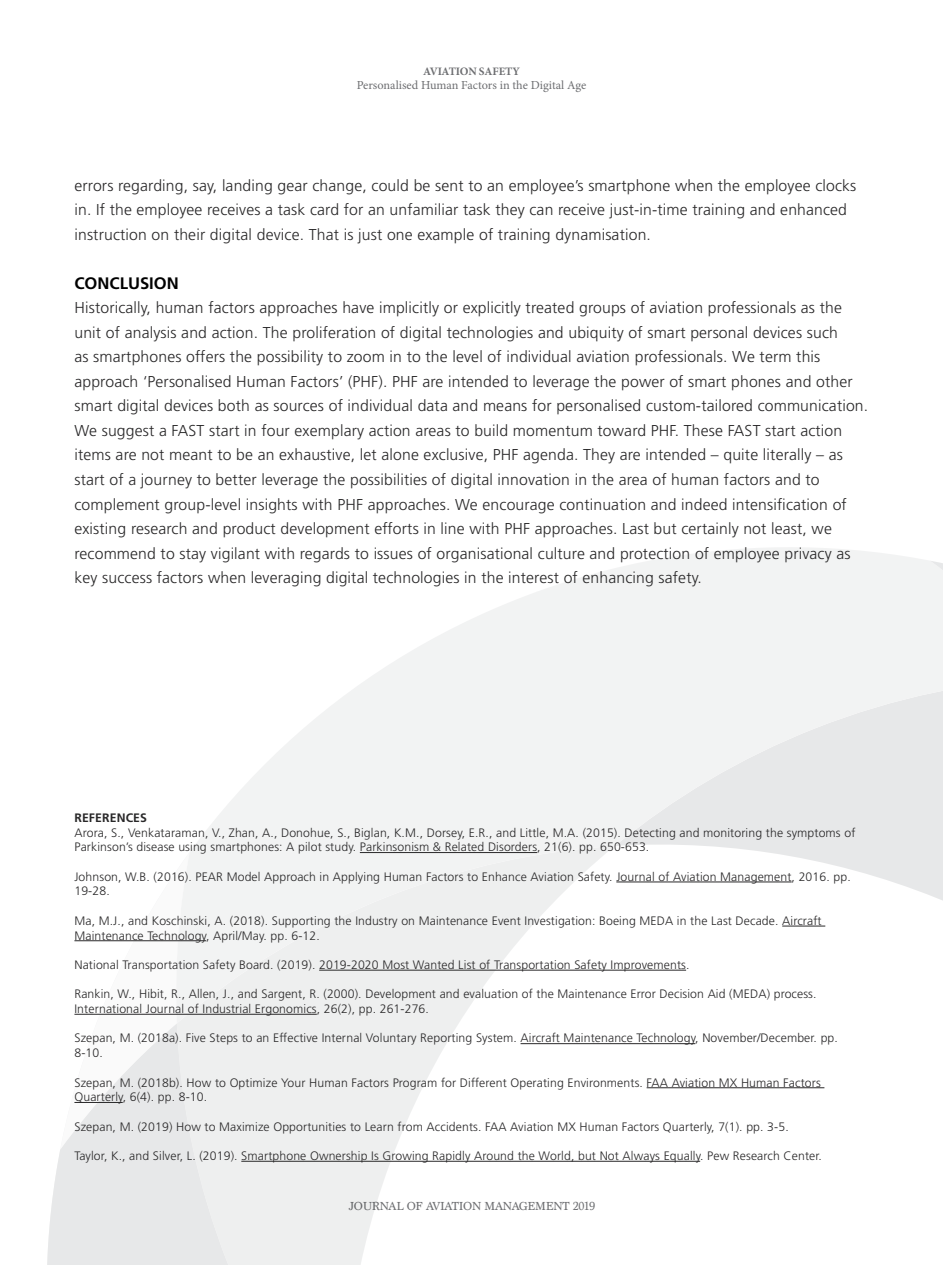
<style>
.page{position:relative;width:943px;height:1265px;background:#fff}
.page>*{position:absolute;margin:0;border:0;box-sizing:border-box;transform-origin:0 0}
.t1{font:700 16.62px "Frutiger";color:#000}
.t2{font:300 15.75px/24.5px "Frutiger";letter-spacing:.01em;color:#292829}
.t3{font:300 12.25px/14.7px "Frutiger";letter-spacing:.01em;color:#292829}
.t4{font:12.25px "Minion Pro";color:#6d6e71}
.t5{font:12.25px "Marion";letter-spacing:-.02em;color:#6d6e71}
.t6{font:700 12.25px "Frutiger";letter-spacing:.01em;color:#292829}
.t7{font:700 11.38px "Minion Pro";letter-spacing:-.015em;color:#6d6e71}
</style>
<div class="page">
<svg style="left:47px;top:1023px;width:476px;height:242px;fill:#eeefef"></svg>
<svg style="left:190px;top:547px;width:752px;height:476px;fill:#f2f3f3"></svg>
<svg style="left:60px;top:855px;width:130px;height:295px"></svg>
<div style="left:930px;top:561px;width:12px;height:129px;background:#f2f3f3"></div>
<hr style="left:360px;top:852px;width:177px;height:1px;background:#292829">
<hr style="left:616px;top:882px;width:175px;height:1px;background:#292829">
<hr style="left:782px;top:926px;width:43px;height:1px;background:#292829">
<hr style="left:74px;top:940px;width:132px;height:1px;background:#292829">
<hr style="left:319px;top:970px;width:367px;height:1px;background:#292829">
<hr style="left:74px;top:1014px;width:243px;height:1px;background:#292829">
<hr style="left:520px;top:1043px;width:175px;height:1px;background:#292829">
<hr style="left:646px;top:1087px;width:178px;height:1px;background:#292829">
<hr style="left:74px;top:1102px;width:49px;height:1px;background:#292829">
<hr style="left:241px;top:1161px;width:459px;height:1px;background:#292829">
<p class="t7" style="left:423px;top:63px;width:98px">AVIATION SAFETY</p>
<p class="t4" style="left:356px;top:77px;width:231px">Personalised Human Factors in the Digital Age</p>
<p class="t2" style="left:74px;top:173px;width:783px">errors regarding, say, landing gear change, could be sent to an employee’s smartphone when the employee clocks in. If the employee receives a task card for an unfamiliar task they can receive just-in-time training and enhanced instruction on their digital device. That is just one example of training dynamisation.</p>
<p class="t1" style="left:74px;top:273px;width:106px">CONCLUSION</p>
<p class="t2" style="left:74px;top:296px;width:795px">Historically, human factors approaches have implicitly or explicitly treated groups of aviation professionals as the unit of analysis and action. The proliferation of digital technologies and ubiquity of smart personal devices such<br>as smartphones offers the possibility to zoom in to the level of individual aviation professionals. We term this approach ‘Personalised Human Factors’ (PHF). PHF are intended to leverage the power of smart phones and other smart digital devices both as sources of individual data and means for personalised custom-tailored communication.<br>We suggest a FAST start in four exemplary action areas to build momentum toward PHF. These FAST start action items are not meant to be an exhaustive, let alone exclusive, PHF agenda. They are intended – quite literally – as start of a journey to better leverage the possibilities of digital innovation in the area of human factors and to complement group-level insights with PHF approaches. We encourage continuation and indeed intensification of existing research and product development efforts in line with PHF approaches. Last but certainly not least, we recommend to stay vigilant with regards to issues of organisational culture and protection of employee privacy as key success factors when leveraging digital technologies in the interest of enhancing safety.</p>
<p class="t6" style="left:74px;top:810px;width:74px">REFERENCES</p>
<p class="t3" style="left:74px;top:825px;width:782px">Arora, S., Venkataraman, V., Zhan, A., Donohue, S., Biglan, K.M., Dorsey, E.R., and Little, M.A. (2015). Detecting and monitoring the symptoms of<br>Parkinson’s disease using smartphones: A pilot study. Parkinsonism &amp; Related Disorders, 21(6). pp. 650-653.</p>
<p class="t3" style="left:74px;top:869px;width:777px">Johnson, W.B. (2016). PEAR Model Approach in Applying Human Factors to Enhance Aviation Safety. Journal of Aviation Management, 2016. pp.<br>19-28.</p>
<p class="t3" style="left:74px;top:913px;width:748px">Ma, M.J., and Koschinski, A. (2018). Supporting the Industry on Maintenance Event Investigation: Boeing MEDA in the Last Decade. Aircraft<br>Maintenance Technology, April/May. pp. 6-12.</p>
<p class="t3" style="left:74px;top:957px;width:616px">National Transportation Safety Board. (2019). 2019-2020 Most Wanted List of Transportation Safety Improvements.</p>
<p class="t3" style="left:74px;top:987px;width:743px">Rankin, W., Hibit, R., Allen, J., and Sargent, R. (2000). Development and evaluation of the Maintenance Error Decision Aid (MEDA) process.<br>International Journal of Industrial Ergonomics, 26(2), pp. 261-276.</p>
<p class="t3" style="left:74px;top:1031px;width:765px">Szepan, M. (2018a). Five Steps to an Effective Internal Voluntary Reporting System. Aircraft Maintenance Technology, November/December. pp.<br>8-10.</p>
<p class="t3" style="left:74px;top:1075px;width:747px">Szepan, M. (2018b). How to Optimize Your Human Factors Program for Different Operating Environments. FAA Aviation MX Human Factors<br>Quarterly, 6(4). pp. 8-10.</p>
<p class="t3" style="left:74px;top:1119px;width:715px">Szepan, M. (2019) How to Maximize Opportunities to Learn from Accidents. FAA Aviation MX Human Factors Quarterly, 7(1). pp. 3-5.</p>
<p class="t3" style="left:74px;top:1148px;width:749px">Taylor, K., and Silver, L. (2019). Smartphone Ownership Is Growing Rapidly Around the World, but Not Always Equally. Pew Research Center.</p>
<p class="t5" style="left:349px;top:1199px;width:248px">JOURNAL OF AVIATION MANAGEMENT 2019</p>
</div>
